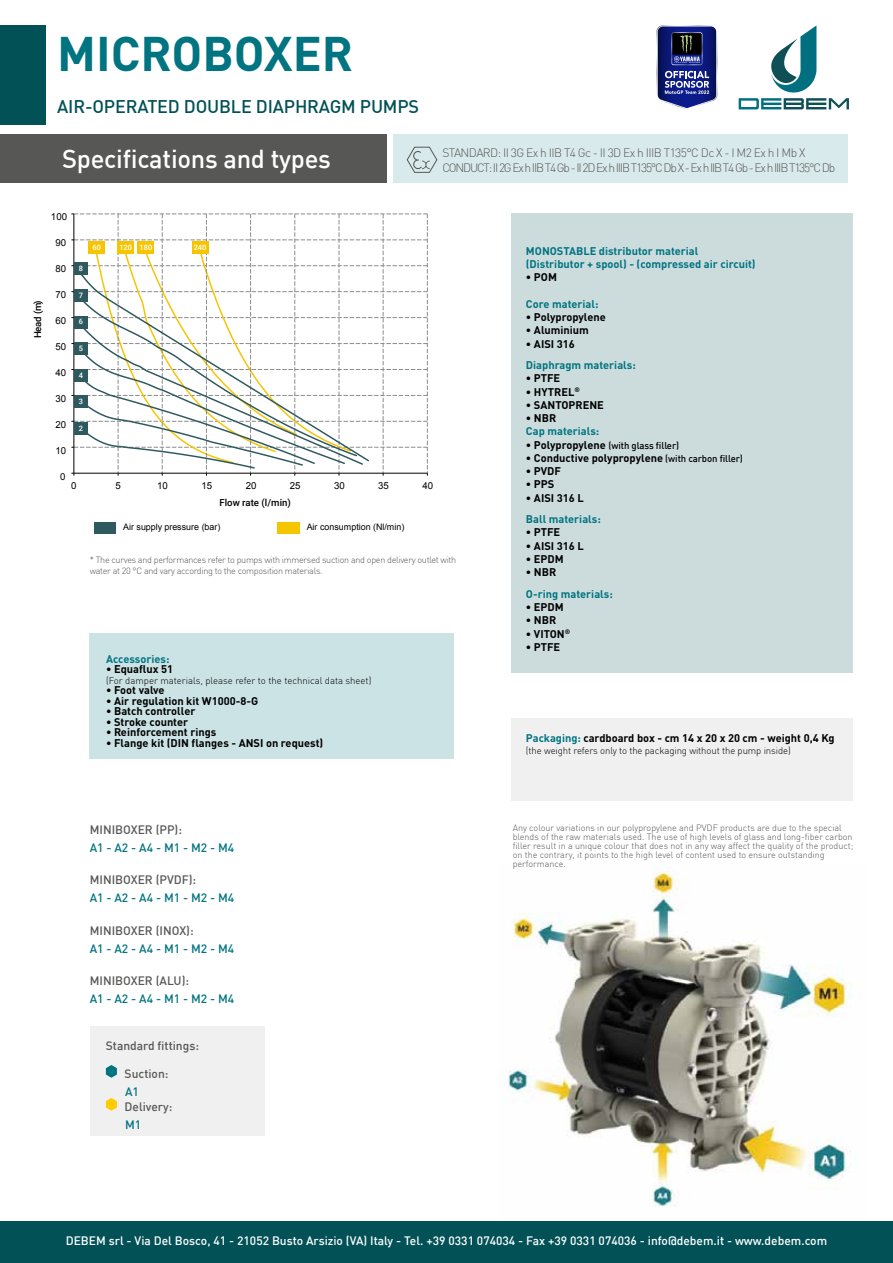
<style>
.page{position:relative;width:893px;height:1263px;background:#fff}
.page>*{position:absolute;margin:0;border:0;box-sizing:border-box;transform-origin:0 0}
.t1{font:700 48px "DIN Pro";color:#007481}
.t2{font:500 25.5px "DIN";letter-spacing:-.01em;color:#fff}
.t3{font:500 18px "DIN";letter-spacing:-.01em;color:#025157}
.t4{font:300 12px/14.4px "DIN";letter-spacing:-.1em;color:#575756}
.t5{font:500 12px "DIN";color:#fff}
.t6{font:500 12px "DIN";color:#575756}
.t7{font:500 12px "DIN";color:#007481}
.t8{font:700 11.1px "DIN Pro";color:#000}
.t9{font:700 11.1px/13.2px "DIN Pro";color:#007481}
.t10{font:300 9.6px "DIN";letter-spacing:-.01em;color:#000}
.t11{font:9.6px "Arial";color:#000}
.t12{font:500 9.6px "DIN";letter-spacing:-.01em;color:#000}
.t13{font:500 9.6px "Roboto";color:#000}
.t14{font:300 9px/9px "DIN";color:#575756}
.t15{font:300 9px/10.8px "DIN";letter-spacing:-.03em;color:#575756}
.t16{font:8.85px "Arial";color:#000}
.t17{font:500 7.5px "Roboto";color:#fff}
.s1{font-family:"DIN Pro";font-weight:700;font-size:11.1px}
.s2{font-family:"DIN";font-weight:500;font-size:9.6px}
.s3{color:#007481}
</style>
<div class="page">
<svg style="left:656px;top:25px;width:61px;height:84px;background:#404a87"></svg>
<svg style="left:739px;top:25px;width:110px;height:84px"></svg>
<div style="left:0;top:25px;width:46px;height:100px;background:#025157"></div>
<div style="left:0;top:134px;width:387px;height:49px;background:#575756"></div>
<div style="left:394px;top:134px;width:454px;height:49px;background:#d9eaec"></div>
<div style="left:0;top:1221px;width:893px;height:42px;background:#025157"></div>
<img style="left:503px;top:863px;width:348px;height:344px">
<div style="left:511px;top:213px;width:342px;height:460px;background:#ccdcdd"></div>
<div style="left:90px;top:633px;width:364px;height:126px;background:#cce3e6"></div>
<div style="left:511px;top:718px;width:342px;height:82px;background:#f0f0f0"></div>
<svg style="left:406px;top:146px;width:32px;height:27px"></svg>
<svg style="left:71px;top:214px;width:357px;height:262px"></svg>
<svg style="left:78px;top:270px;width:292px;height:193px"></svg>
<div style="left:94px;top:522px;width:21px;height:12px;background:#2e595f"></div>
<div style="left:278px;top:522px;width:22px;height:12px;background:#f6c500"></div>
<div style="left:89px;top:242px;width:16px;height:12px;background:#f6c500"></div>
<div style="left:118px;top:242px;width:16px;height:12px;background:#f6c500"></div>
<div style="left:138px;top:242px;width:16px;height:12px;background:#f6c500"></div>
<div style="left:192px;top:242px;width:16px;height:12px;background:#f6c500"></div>
<div style="left:74px;top:263px;width:14px;height:12px;background:#2e595f"></div>
<div style="left:74px;top:289px;width:14px;height:13px;background:#2e595f"></div>
<div style="left:74px;top:316px;width:14px;height:12px;background:#2e595f"></div>
<div style="left:74px;top:342px;width:14px;height:13px;background:#2e595f"></div>
<div style="left:74px;top:369px;width:14px;height:12px;background:#2e595f"></div>
<div style="left:74px;top:395px;width:14px;height:13px;background:#2e595f"></div>
<div style="left:74px;top:422px;width:14px;height:12px;background:#2e595f"></div>
<div style="left:90px;top:1026px;width:175px;height:110px;background:#f0f0f0"></div>
<svg style="left:106px;top:1065px;width:11px;height:13px"></svg>
<svg style="left:106px;top:1098px;width:11px;height:13px"></svg>
<h1 class="t1" style="left:57px;top:14px;width:298px">MICROBOXER</h1>
<h3 class="t3" style="left:57px;top:95px;width:363px">AIR-OPERATED DOUBLE DIAPHRAGM PUMPS</h3>
<h2 class="t2" style="left:62px;top:142px;width:270px">Specifications and types</h2>
<p class="t4" style="left:442px;top:145px;width:394px">STANDARD: II 3G Ex h IIB T4 Gc - II 3D Ex h IIIB T135°C Dc X - I M2 Ex h I Mb X<br>CONDUCT: II2G Ex h IIB T4 Gb - II2D Ex h IIIB T135°C Db X - Ex h IIB T4 Gb - Ex h IIIB T135°C Db</p>
<p class="t13" style="left:31px;top:338px;width:39px;rotate:-90deg">H dae m( )</p>
<p class="t11" style="left:51px;top:211px;width:18px">100</p>
<p class="t11" style="left:56px;top:236px;width:12px">90</p>
<p class="t11" style="left:56px;top:262px;width:12px">80</p>
<p class="t11" style="left:56px;top:288px;width:12px">70</p>
<p class="t11" style="left:56px;top:314px;width:12px">60</p>
<p class="t11" style="left:56px;top:340px;width:12px">50</p>
<p class="t11" style="left:56px;top:366px;width:12px">40</p>
<p class="t11" style="left:56px;top:392px;width:12px">30</p>
<p class="t11" style="left:56px;top:418px;width:12px">20</p>
<p class="t11" style="left:56px;top:444px;width:12px">10</p>
<p class="t11" style="left:60px;top:470px;width:7px">0</p>
<p class="t17" style="left:79px;top:263px;width:6px">8</p>
<p class="t17" style="left:79px;top:290px;width:6px">7</p>
<p class="t17" style="left:79px;top:316px;width:6px">6</p>
<p class="t17" style="left:79px;top:343px;width:6px">5</p>
<p class="t17" style="left:79px;top:370px;width:6px">4</p>
<p class="t17" style="left:79px;top:396px;width:6px">3</p>
<p class="t17" style="left:79px;top:423px;width:6px">2</p>
<p class="t17" style="left:92px;top:242px;width:10px">60</p>
<p class="t17" style="left:119px;top:242px;width:34px">120 180</p>
<p class="t17" style="left:194px;top:242px;width:14px">240</p>
<p class="t11" style="left:71px;top:480px;width:7px">0</p>
<p class="t11" style="left:115px;top:480px;width:7px">5</p>
<p class="t11" style="left:157px;top:480px;width:12px">10</p>
<p class="t11" style="left:201px;top:480px;width:12px">15</p>
<p class="t11" style="left:246px;top:480px;width:12px">20</p>
<p class="t11" style="left:290px;top:480px;width:12px">25</p>
<p class="t11" style="left:334px;top:480px;width:12px">30</p>
<p class="t11" style="left:378px;top:480px;width:12px">35</p>
<p class="t11" style="left:422px;top:480px;width:12px">40</p>
<p class="t13" style="left:219px;top:496px;width:73px">Flow rate (l/min)</p>
<p class="t16" style="left:123px;top:521px;width:99px">Air supply pressure (bar)</p>
<p class="t16" style="left:307px;top:521px;width:99px">Air consumption (Nl/min)</p>
<p class="t15" style="left:90px;top:554px;width:368px">* The curves and performances refer to pumps with immersed suction and open delivery outlet with water at 20 °C and vary according to the composition materials.</p>
<p class="t9" style="left:106px;top:651px;width:65px">Accessories:</p>
<p class="t8" style="left:106px;top:660px;width:69px">• Equaflux 51</p>
<p class="t10" style="left:106px;top:674px;width:267px">(For damper materials, please refer to the technical data sheet)</p>
<p class="t8" style="left:106px;top:681px;width:60px">• Foot valve</p>
<p class="t8" style="left:106px;top:691px;width:154px">• Air regulation kit W1000-8-G</p>
<p class="t8" style="left:106px;top:702px;width:91px">• Batch controller</p>
<p class="t8" style="left:106px;top:712px;width:84px">• Stroke counter</p>
<p class="t8" style="left:106px;top:723px;width:112px">• Reinforcement rings</p>
<p class="t8" style="left:106px;top:733px;width:219px">• Flange kit (DIN flanges - ANSI on request)</p>
<p class="t9" style="left:526px;top:243px;width:231px">MONOSTABLE distributor material (Distributor + spool) - (compressed air circuit)</p>
<p class="t8" style="left:526px;top:268px;width:33px">• POM</p>
<p class="t9" style="left:526px;top:296px;width:74px">Core material:</p>
<p class="t8" style="left:526px;top:308px;width:81px">• Polypropylene</p>
<p class="t8" style="left:526px;top:321px;width:65px">• Aluminium</p>
<p class="t8" style="left:526px;top:334px;width:50px">• AISI 316</p>
<p class="t9" style="left:526px;top:357px;width:111px">Diaphragm materials:</p>
<p class="t8" style="left:526px;top:369px;width:36px">• PTFE</p>
<p class="t8" style="left:526px;top:382px;width:55px">• HYTREL<sup>®</sup></p>
<p class="t8" style="left:526px;top:396px;width:79px">• SANTOPRENE</p>
<p class="t8" style="left:526px;top:409px;width:32px">• NBR</p>
<p class="t9" style="left:526px;top:423px;width:75px">Cap materials:</p>
<p class="t12" style="left:526px;top:439px;width:155px"><span class="s1">• Polypropylene</span> (with glass filler)</p>
<p class="t8" style="left:526px;top:449px;width:218px">• Conductive polypropylene <span class="s2">(with carbon filler)</span></p>
<p class="t8" style="left:526px;top:462px;width:37px">• PVDF</p>
<p class="t8" style="left:526px;top:475px;width:30px">• PPS</p>
<p class="t8" style="left:526px;top:488px;width:59px">• AISI 316 L</p>
<p class="t9" style="left:526px;top:511px;width:76px">Ball materials:</p>
<p class="t8" style="left:526px;top:523px;width:36px">• PTFE</p>
<p class="t8" style="left:526px;top:536px;width:59px">• AISI 316 L</p>
<p class="t8" style="left:526px;top:550px;width:39px">• EPDM</p>
<p class="t8" style="left:526px;top:563px;width:32px">• NBR</p>
<p class="t9" style="left:526px;top:586px;width:88px">O-ring materials:</p>
<p class="t8" style="left:526px;top:598px;width:39px">• EPDM</p>
<p class="t8" style="left:526px;top:611px;width:32px">• NBR</p>
<p class="t8" style="left:526px;top:624px;width:46px">• VITON<sup>®</sup></p>
<p class="t8" style="left:526px;top:637px;width:36px">• PTFE</p>
<p class="t8" style="left:526px;top:729px;width:310px"><span class="s3">Packaging:</span> cardboard box - cm 14 x 20 x 20 cm - weight 0,4 Kg</p>
<p class="t10" style="left:526px;top:744px;width:266px">(the weight refers only to the packaging without the pump inside)</p>
<p class="t6" style="left:90px;top:822px;width:94px">MINIBOXER (PP):</p>
<p class="t7" style="left:90px;top:840px;width:146px">A1 - A2 - A4 - M1 - M2 - M4</p>
<p class="t6" style="left:90px;top:872px;width:108px">MINIBOXER (PVDF):</p>
<p class="t7" style="left:90px;top:890px;width:146px">A1 - A2 - A4 - M1 - M2 - M4</p>
<p class="t6" style="left:90px;top:923px;width:105px">MINIBOXER (INOX):</p>
<p class="t7" style="left:90px;top:941px;width:146px">A1 - A2 - A4 - M1 - M2 - M4</p>
<p class="t6" style="left:90px;top:973px;width:101px">MINIBOXER (ALU):</p>
<p class="t7" style="left:90px;top:991px;width:146px">A1 - A2 - A4 - M1 - M2 - M4</p>
<p class="t6" style="left:106px;top:1037px;width:95px">Standard fittings:</p>
<p class="t6" style="left:125px;top:1066px;width:45px">Suction:</p>
<p class="t7" style="left:125px;top:1084px;width:15px">A1</p>
<p class="t6" style="left:125px;top:1099px;width:49px">Delivery:</p>
<p class="t7" style="left:125px;top:1117px;width:18px">M1</p>
<p class="t14" style="left:513px;top:823px;width:342px">Any colour variations in our polypropylene and PVDF products are due to the special blends of the raw materials used. The use of high levels of glass and long-fiber carbon filler result in a unique colour that does not in any way affect the quality of the product; on the contrary, it points to the high level of content used to ensure outstanding performance.</p>
<p class="t5" style="left:66px;top:1233px;width:763px">DEBEM srl - Via Del Bosco, 41 - 21052 Busto Arsizio (VA) Italy - Tel. +39 0331 074034 - Fax +39 0331 074036 - info@debem.it - www.debem.com</p>
</div>
